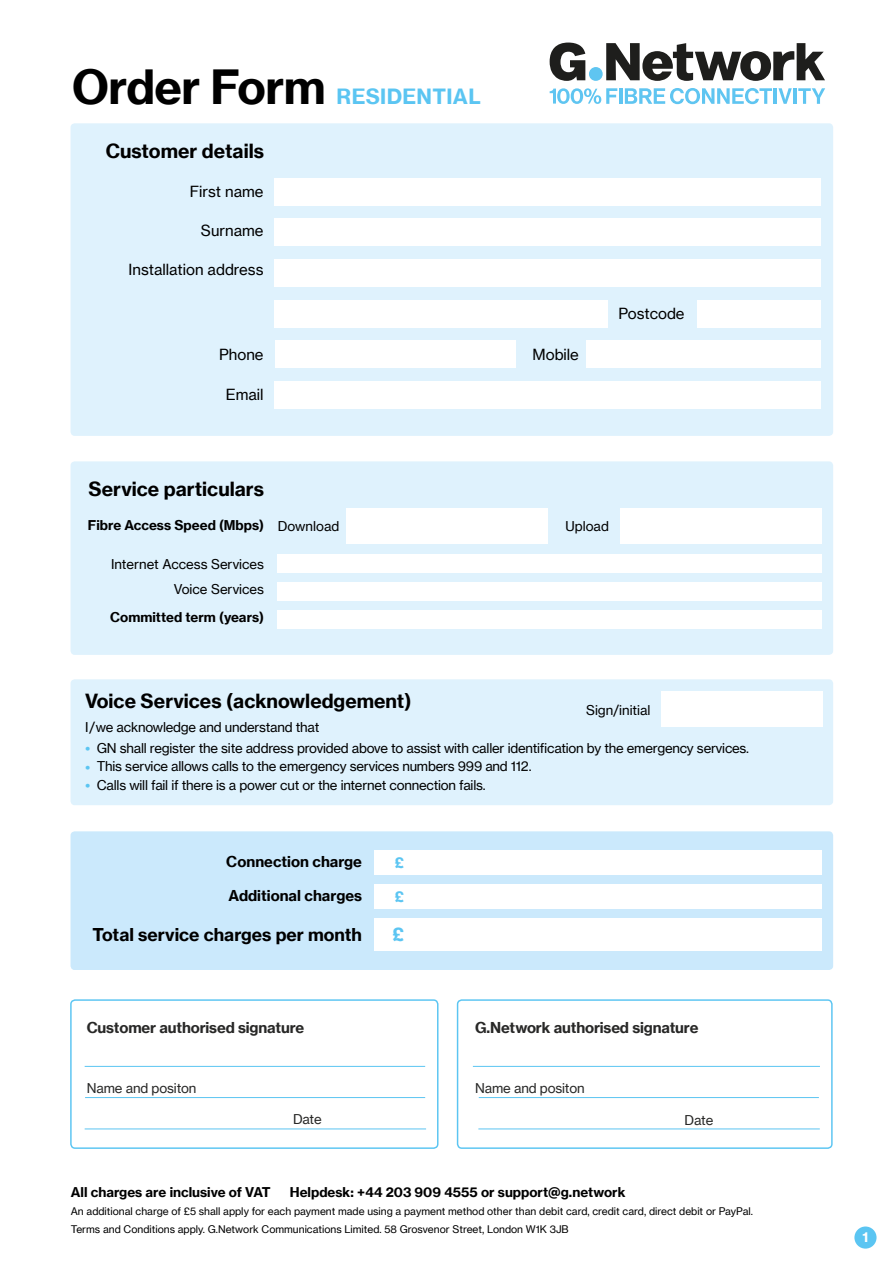
<style>
.page{position:relative;width:893px;height:1263px;background:#fff}
.page>*{position:absolute;margin:0;border:0;box-sizing:border-box;transform-origin:0 0}
.t1{font:700 46.2px "N Haas Grotesk TX Pro";letter-spacing:-.01em;color:#000}
.t2{font:700 20.55px "N Haas Grotesk TX Pro";letter-spacing:.015em;color:#5bc5f2}
.t3{font:700 19.05px "N Haas Grotesk TX Pro";color:#000}
.t4{font:700 18.45px "N Haas Grotesk TX Pro";color:#5bc5f2}
.t5{font:700 17.4px "N Haas Grotesk TX Pro";color:#000}
.t6{font:15px "N Haas Grotesk TX Pro";color:#000}
.t7{font:700 14.7px "N Haas Grotesk TX Pro";letter-spacing:-.01em;color:#282827}
.t8{font:700 14.7px "N Haas Grotesk TX Pro";color:#000}
.t9{font:700 14.7px "N Haas Grotesk TX Pro";color:#5bc5f2}
.t10{font:700 13.5px "N Haas Grotesk TX Pro";color:#fff}
.t11{font:13.2px/25.3px "N Haas Grotesk TX Pro";letter-spacing:-.015em;color:#000;text-align:right}
.t12{font:700 13.2px "N Haas Grotesk TX Pro";color:#000}
.t13{font:13.2px "N Haas Grotesk TX Pro";letter-spacing:-.01em;color:#282827}
.t14{font:10.35px/17.9px "N Haas Grotesk TX Pro";color:#000}
.s1{font-size:15.45px;color:#5bc5f2}
</style>
<div class="page">
<div style="left:589px;top:67px;width:14px;height:14px;background:#5fc5f1;border-radius:50%"></div>
<svg style="left:550px;top:43px;width:35px;height:38px"></svg>
<svg style="left:606px;top:43px;width:219px;height:38px"></svg>
<svg style="left:550px;top:88px;width:67px;height:16px"></svg>
<hr style="left:619px;top:88px;width:3px;height:16px;background:#5fc5f1">
<svg style="left:625px;top:88px;width:147px;height:16px"></svg>
<hr style="left:774px;top:88px;width:3px;height:16px;background:#5fc5f1">
<svg style="left:778px;top:88px;width:14px;height:16px"></svg>
<hr style="left:793px;top:88px;width:3px;height:16px;background:#5fc5f1">
<svg style="left:798px;top:88px;width:27px;height:16px"></svg>
<div style="left:70px;top:999px;width:368px;height:150px;border:1px solid #5bc5f2;border-radius:4px"></div>
<hr style="left:85px;top:1128px;width:341px;height:1px;background:#5bc5f2">
<hr style="left:478px;top:1128px;width:342px;height:1px;background:#5bc5f2">
<hr style="left:85px;top:1097px;width:340px;height:1px;background:#5bc5f2">
<hr style="left:479px;top:1097px;width:340px;height:1px;background:#5bc5f2">
<div style="left:457px;top:999px;width:376px;height:150px;border:1px solid #5bc5f2;border-radius:4px"></div>
<hr style="left:85px;top:1066px;width:340px;height:1px;background:#5bc5f2">
<hr style="left:473px;top:1066px;width:347px;height:1px;background:#5bc5f2">
<div style="left:71px;top:123px;width:762px;height:313px;background:#dff2fd;border-radius:4px"></div>
<div style="left:854px;top:1226px;width:22px;height:22px;background:#5bc5f2;border-radius:50%"></div>
<div style="left:275px;top:178px;width:546px;height:28px;background:#fff"></div>
<div style="left:275px;top:218px;width:546px;height:28px;background:#fff"></div>
<div style="left:275px;top:259px;width:546px;height:28px;background:#fff"></div>
<div style="left:275px;top:300px;width:333px;height:28px;background:#fff"></div>
<div style="left:697px;top:300px;width:124px;height:28px;background:#fff"></div>
<div style="left:275px;top:381px;width:546px;height:28px;background:#fff"></div>
<div style="left:275px;top:340px;width:240px;height:28px;background:#fff"></div>
<div style="left:586px;top:340px;width:235px;height:28px;background:#fff"></div>
<div style="left:71px;top:461px;width:762px;height:194px;background:#dff2fd;border-radius:4px"></div>
<div style="left:277px;top:554px;width:544px;height:19px;background:#fff"></div>
<div style="left:277px;top:582px;width:544px;height:19px;background:#fff"></div>
<div style="left:277px;top:610px;width:544px;height:19px;background:#fff"></div>
<div style="left:71px;top:679px;width:762px;height:126px;background:#dff2fd;border-radius:4px"></div>
<div style="left:661px;top:691px;width:161px;height:36px;background:#fff"></div>
<div style="left:347px;top:508px;width:201px;height:35px;background:#fff"></div>
<div style="left:620px;top:508px;width:201px;height:35px;background:#fff"></div>
<div style="left:71px;top:831px;width:762px;height:139px;background:#cbe9fc;border-radius:4px"></div>
<div style="left:374px;top:850px;width:447px;height:24px;background:#fff"></div>
<div style="left:374px;top:884px;width:447px;height:24px;background:#fff"></div>
<div style="left:374px;top:919px;width:447px;height:32px;background:#fff"></div>
<h1 class="t1" style="left:72px;top:58px;width:255px">Order Form</h1>
<h2 class="t2" style="left:337px;top:83px;width:146px">RESIDENTIAL</h2>
<h3 class="t3" style="left:106px;top:139px;width:160px">Customer details</h3>
<p class="t6" style="left:190px;top:182px;width:75px">First name</p>
<p class="t6" style="left:201px;top:221px;width:64px">Surname</p>
<p class="t6" style="left:129px;top:260px;width:136px">Installation address</p>
<p class="t6" style="left:219px;top:345px;width:46px">Phone</p>
<p class="t6" style="left:226px;top:385px;width:39px">Email</p>
<p class="t6" style="left:532px;top:345px;width:48px">Mobile</p>
<p class="t6" style="left:618px;top:304px;width:68px">Postcode</p>
<h3 class="t3" style="left:89px;top:477px;width:177px">Service particulars</h3>
<p class="t12" style="left:88px;top:517px;width:178px">Fibre Access Speed (Mbps)</p>
<p class="t11" style="left:111px;top:552px;width:154px">Internet Access Services<br>Voice Services</p>
<p class="t12" style="left:110px;top:609px;width:155px">Committed term (years)</p>
<p class="t11" style="left:278px;top:514px;width:63px">Download</p>
<p class="t11" style="left:565px;top:514px;width:45px">Upload</p>
<h3 class="t3" style="left:85px;top:689px;width:328px">Voice Services (acknowledgement)</h3>
<p class="t11" style="left:85px;top:715px;width:236px">I/we acknowledge and understand that</p>
<p class="t11" style="left:85px;top:735px;width:665px"><span class="s1">•</span> GN shall register the site address provided above to assist with caller identification by the emergency services.</p>
<p class="t11" style="left:85px;top:754px;width:448px"><span class="s1">•</span> This service allows calls to the emergency services numbers 999 and 112.</p>
<p class="t11" style="left:85px;top:772px;width:402px"><span class="s1">•</span> Calls will fail if there is a power cut or the internet connection fails.</p>
<p class="t11" style="left:586px;top:698px;width:66px">Sign/initial</p>
<p class="t8" style="left:226px;top:852px;width:137px">Connection charge</p>
<p class="t8" style="left:229px;top:887px;width:135px">Additional charges</p>
<h3 class="t5" style="left:93px;top:924px;width:271px">Total service charges per month</h3>
<p class="t9" style="left:395px;top:853px;width:11px">£</p>
<p class="t9" style="left:395px;top:887px;width:11px">£</p>
<h3 class="t4" style="left:392px;top:923px;width:13px">£</h3>
<p class="t7" style="left:87px;top:1018px;width:219px">Customer authorised signature</p>
<p class="t7" style="left:475px;top:1019px;width:225px">G.Network authorised signature</p>
<p class="t13" style="left:87px;top:1080px;width:111px">Name and positon</p>
<p class="t13" style="left:475px;top:1080px;width:111px">Name and positon</p>
<p class="t13" style="left:293px;top:1111px;width:30px">Date</p>
<p class="t13" style="left:685px;top:1112px;width:30px">Date</p>
<p class="t12" style="left:71px;top:1184px;width:201px">All charges are inclusive of VAT</p>
<p class="t12" style="left:290px;top:1184px;width:337px">Helpdesk: +44 203 909 4555 or support@g.network</p>
<p class="t14" style="left:71px;top:1202px;width:684px">An additional charge of £5 shall apply for each payment made using a payment method other than debit card, credit card, direct debit or PayPal.<br>Terms and Conditions apply. G.Network Communications Limited. 58 Grosvenor Street, London W1K 3JB</p>
<p class="t10" style="left:862px;top:1228px;width:7px">1</p>
</div>
